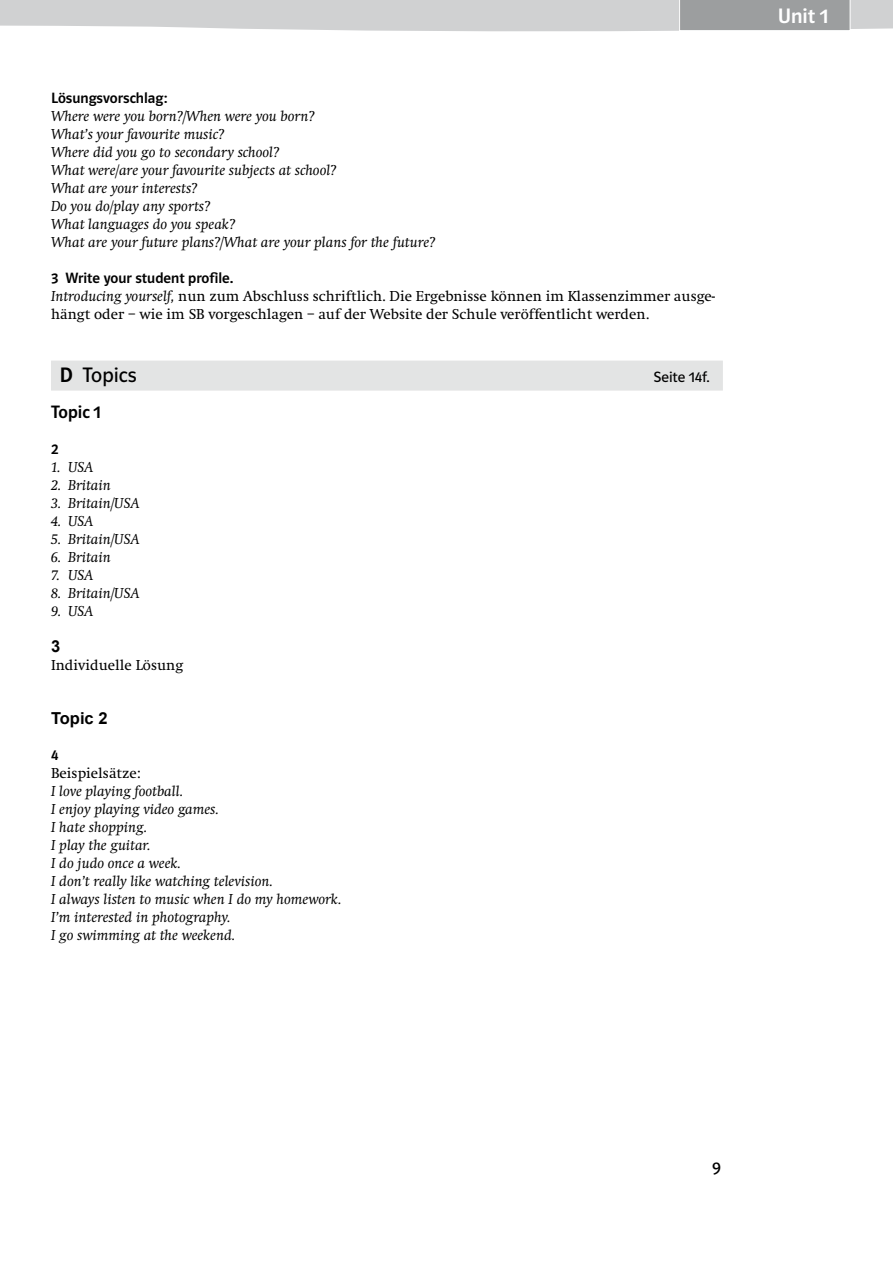
<style>
.page{position:relative;width:893px;height:1263px;background:#fff}
.page>*{position:absolute;margin:0;border:0;box-sizing:border-box;transform-origin:0 0}
.titel2{font:21px "Polo ST11 K Buch";color:#000}
.t1{font:21px "Polo ST11 K Krftg";color:#fff}
.Zwischenüberschrift{font:18px "Polo ST11 K Krftg";color:#000}
.t2{font:18px "Polo ST11 K Buch";color:#000}
.fliesstext_deutsch{font:700 16.5px "Arial";color:#000}
.fliesstext_englisch{font:italic 15px "Swift EF";color:#000}
.fliesstext_deutsch-2{font:15px/18px "Swift EF";color:#000}
.titel_übungsnummer{font:15px "Polo ST11 K Krftg";color:#000}
.fliesstext_englisch-2{font:15px "Polo ST11 K Krftg";color:#000}
.titel2-2{font:15px "Polo ST11 K Buch";color:#000}
.s1{font-style:italic}
.s2{font-family:"Polo ST11 K Krftg"}
</style>
<div class="page">
<svg style="left:0;top:0;width:893px;height:32px;background:#cacbcc"></svg>
<div style="left:51px;top:361px;width:672px;height:30px;background:#e3e4e4"></div>
<p class="fliesstext_englisch-2" style="left:51px;top:90px;width:118px">Lösungsvorschlag:</p>
<p class="fliesstext_englisch" style="left:51px;top:108px;width:265px">Where were you born?/When were you born?</p>
<p class="fliesstext_englisch" style="left:51px;top:126px;width:175px">What’s your favourite music?</p>
<p class="fliesstext_englisch" style="left:51px;top:144px;width:230px">Where did you go to secondary school?</p>
<p class="fliesstext_englisch" style="left:51px;top:162px;width:287px">What were/are your favourite subjects at school?</p>
<p class="fliesstext_englisch" style="left:51px;top:180px;width:148px">What are your interests?</p>
<p class="fliesstext_englisch" style="left:51px;top:198px;width:161px">Do you do/play any sports?</p>
<p class="fliesstext_englisch" style="left:51px;top:216px;width:185px">What languages do you speak?</p>
<p class="fliesstext_englisch" style="left:51px;top:234px;width:386px">What are your future plans?/What are your plans for the future?</p>
<p class="titel_übungsnummer" style="left:51px;top:270px;width:184px">3 Write your student profile.</p>
<p class="fliesstext_deutsch-2" style="left:51px;top:287px;width:665px"><span class="s1">Introducing yourself,</span> nun zum Abschluss schriftlich. Die Ergebnisse können im Klassenzimmer ausge&shy;hängt oder – wie im SB vorgeschlagen – auf der Website der Schule veröffentlicht werden.</p>
<p class="titel2" style="left:60px;top:364px;width:79px"><span class="s2">D</span> Topics</p>
<p class="titel2-2" style="left:653px;top:369px;width:58px">Seite 14f.</p>
<p class="Zwischenüberschrift" style="left:51px;top:402px;width:52px">Topic 1</p>
<p class="titel_übungsnummer" style="left:51px;top:441px;width:9px">2</p>
<p class="fliesstext_englisch" style="left:51px;top:459px;width:44px">1. USA</p>
<p class="fliesstext_englisch" style="left:51px;top:477px;width:61px">2. Britain</p>
<p class="fliesstext_englisch" style="left:51px;top:495px;width:90px">3. Britain/USA</p>
<p class="fliesstext_englisch" style="left:51px;top:513px;width:44px">4. USA</p>
<p class="fliesstext_englisch" style="left:51px;top:531px;width:90px">5. Britain/USA</p>
<p class="fliesstext_englisch" style="left:51px;top:549px;width:61px">6. Britain</p>
<p class="fliesstext_englisch" style="left:51px;top:567px;width:44px">7. USA</p>
<p class="fliesstext_englisch" style="left:51px;top:585px;width:90px">8. Britain/USA</p>
<p class="fliesstext_englisch" style="left:51px;top:603px;width:44px">9. USA</p>
<p class="fliesstext_deutsch" style="left:51px;top:635px;width:11px">3</p>
<p class="fliesstext_deutsch-2" style="left:51px;top:656px;width:134px">Individuelle Lösung</p>
<p class="fliesstext_deutsch" style="left:51px;top:707px;width:58px">Topic 2</p>
<p class="titel_übungsnummer" style="left:51px;top:747px;width:9px">4</p>
<p class="fliesstext_deutsch-2" style="left:51px;top:764px;width:91px">Beispielsätze:</p>
<p class="fliesstext_englisch" style="left:51px;top:783px;width:134px">I love playing football.</p>
<p class="fliesstext_englisch" style="left:51px;top:801px;width:169px">I enjoy playing video games.</p>
<p class="fliesstext_englisch" style="left:51px;top:819px;width:98px">I hate shopping.</p>
<p class="fliesstext_englisch" style="left:51px;top:837px;width:101px">I play the guitar.</p>
<p class="fliesstext_englisch" style="left:51px;top:855px;width:131px">I do judo once a week.</p>
<p class="fliesstext_englisch" style="left:51px;top:873px;width:223px">I don’t really like watching television.</p>
<p class="fliesstext_englisch" style="left:51px;top:891px;width:292px">I always listen to music when I do my homework.</p>
<p class="fliesstext_englisch" style="left:51px;top:909px;width:181px">I’m interested in photography.</p>
<p class="fliesstext_englisch" style="left:51px;top:927px;width:186px">I go swimming at the weekend.</p>
<h1 class="t1" style="left:778px;top:4px;width:52px">Unit 1</h1>
<p class="t2" style="left:712px;top:1158px;width:10px">9</p>
</div>
